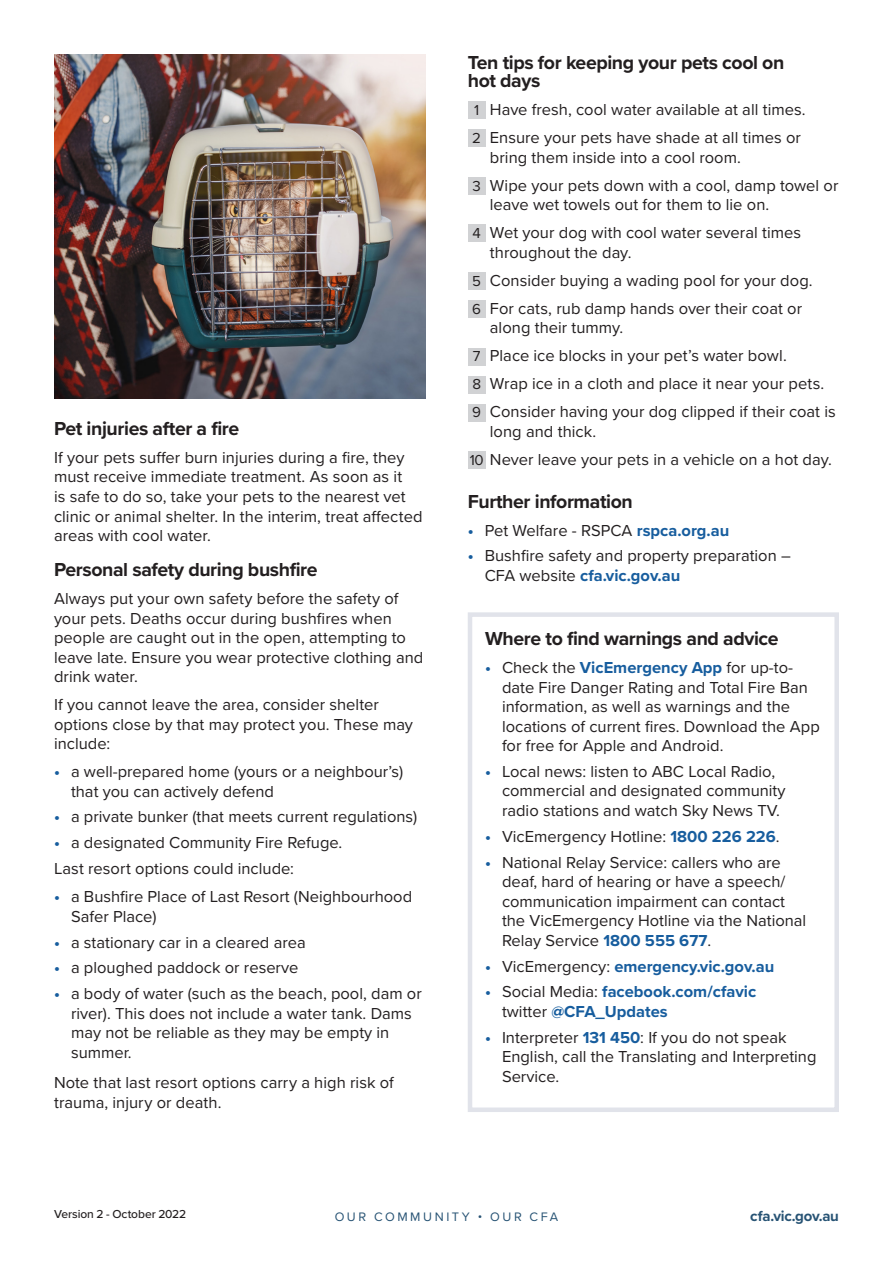
<style>
.page{position:relative;width:893px;height:1263px;background:#fff}
.page>*{position:absolute;margin:0;border:0;box-sizing:border-box;transform-origin:0 0}
.Paragraph_Heading{font:700 19.5px/18px "Proxima Nova";letter-spacing:-.02em;color:#231f20}
.COPY{font:16.5px/19.5px "Proxima Nova";color:#231f20}
.t1{font:700 16.5px/19.5px "Proxima Nova";color:#175d9e}
.t2{font:700 15px "Proxima Nova";letter-spacing:-.015em;color:#275374}
.t3{font:15px "Proxima Nova";color:#231f20}
.COPY-2{font:12.75px "Proxima Nova";letter-spacing:.2em;color:#275374}
.t4{font:500 12px "Proxima Nova";letter-spacing:-.005em;color:#231f20}
.s1{font-weight:700;color:#175d9e}
.s2{font-size:15px}
.s3{font-weight:400;color:#231f20}
</style>
<div class="page">
<div style="left:468px;top:102px;width:18px;height:17px;background:#d1d2d4"></div>
<div style="left:468px;top:130px;width:18px;height:17px;background:#d1d2d4"></div>
<div style="left:468px;top:177px;width:18px;height:18px;background:#d1d2d4"></div>
<div style="left:468px;top:225px;width:18px;height:17px;background:#d1d2d4"></div>
<div style="left:468px;top:272px;width:18px;height:18px;background:#d1d2d4"></div>
<div style="left:468px;top:300px;width:18px;height:18px;background:#d1d2d4"></div>
<div style="left:468px;top:348px;width:18px;height:17px;background:#d1d2d4"></div>
<div style="left:468px;top:376px;width:18px;height:17px;background:#d1d2d4"></div>
<div style="left:468px;top:404px;width:18px;height:17px;background:#d1d2d4"></div>
<div style="left:468px;top:451px;width:18px;height:18px;background:#d1d2d4"></div>
<img style="left:54px;top:54px;width:371px;height:344px">
<div style="left:468px;top:612px;width:371px;height:500px;border:4px solid #e1e3ea"></div>
<p class="Paragraph_Heading" style="left:54px;top:419px;width:187px">Pet injuries after a fire</p>
<p class="COPY" style="left:54px;top:447px;width:370px">If your pets suffer burn injuries during a fire, they must receive immediate treatment. As soon as it<br>is safe to do so, take your pets to the nearest vet clinic or animal shelter. In the interim, treat affected areas with cool water.</p>
<p class="Paragraph_Heading" style="left:54px;top:560px;width:265px">Personal safety during bushfire</p>
<p class="COPY" style="left:54px;top:588px;width:371px">Always put your own safety before the safety of your pets. Deaths occur during bushfires when people are caught out in the open, attempting to leave late. Ensure you wear protective clothing and drink water.</p>
<p class="COPY" style="left:54px;top:694px;width:361px">If you cannot leave the area, consider shelter options close by that may protect you. These may include:</p>
<p class="COPY" style="left:71px;top:761px;width:334px;text-indent:-17px"><span class="s1">•</span> a well-prepared home (yours or a neighbour’s) that you can actively defend</p>
<p class="COPY" style="left:54px;top:806px;width:365px"><span class="s1">•</span> a private bunker (that meets current regulations)</p>
<p class="COPY" style="left:54px;top:832px;width:290px"><span class="s1">•</span> a designated Community Fire Refuge.</p>
<p class="COPY" style="left:54px;top:858px;width:242px">Last resort options could include:</p>
<p class="COPY" style="left:71px;top:886px;width:343px;text-indent:-17px"><span class="s1">•</span> a Bushfire Place of Last Resort (Neighbourhood<br>Safer Place)</p>
<p class="COPY" style="left:54px;top:932px;width:253px"><span class="s1">•</span> a stationary car in a cleared area</p>
<p class="COPY" style="left:54px;top:957px;width:246px"><span class="s1">•</span> a ploughed paddock or reserve</p>
<p class="COPY" style="left:71px;top:983px;width:352px;text-indent:-17px"><span class="s1">•</span> a body of water (such as the beach, pool, dam or river). This does not include a water tank. Dams may not be reliable as they may be empty in summer.</p>
<p class="COPY" style="left:54px;top:1072px;width:341px">Note that last resort options carry a high risk of trauma, injury or death.</p>
<p class="Paragraph_Heading" style="left:468px;top:53px;width:318px">Ten tips for keeping your pets cool on hot days</p>
<p class="t3" style="left:474px;top:99px;width:7px">1</p>
<p class="COPY" style="left:490px;top:99px;width:317px">Have fresh, cool water available at all times.</p>
<p class="t3" style="left:472px;top:127px;width:10px">2</p>
<p class="COPY" style="left:490px;top:127px;width:313px">Ensure your pets have shade at all times or bring them inside into a cool room.</p>
<p class="t3" style="left:472px;top:174px;width:10px">3</p>
<p class="COPY" style="left:490px;top:175px;width:350px">Wipe your pets down with a cool, damp towel or leave wet towels out for them to lie on.</p>
<p class="t3" style="left:472px;top:222px;width:10px">4</p>
<p class="COPY" style="left:490px;top:222px;width:313px">Wet your dog with cool water several times throughout the day.</p>
<p class="t3" style="left:472px;top:269px;width:10px">5</p>
<p class="COPY" style="left:490px;top:270px;width:324px">Consider buying a wading pool for your dog.</p>
<p class="t3" style="left:472px;top:297px;width:10px">6</p>
<p class="COPY" style="left:490px;top:298px;width:314px">For cats, rub damp hands over their coat or along their tummy.</p>
<p class="t3" style="left:473px;top:345px;width:9px">7</p>
<p class="COPY" style="left:490px;top:345px;width:298px">Place ice blocks in your pet’s water bowl.</p>
<p class="t3" style="left:472px;top:373px;width:10px">8</p>
<p class="COPY" style="left:490px;top:373px;width:336px">Wrap ice in a cloth and place it near your pets.</p>
<p class="t3" style="left:472px;top:401px;width:10px">9</p>
<p class="COPY" style="left:490px;top:401px;width:347px">Consider having your dog clipped if their coat is long and thick.</p>
<p class="COPY" style="left:470px;top:449px;width:364px"><span class="s2">10</span> Never leave your pets in a vehicle on a hot day.</p>
<p class="Paragraph_Heading" style="left:468px;top:492px;width:167px">Further information</p>
<p class="COPY" style="left:468px;top:519px;width:263px"><span class="s1">•</span> Pet Welfare - RSPCA <span class="s1">rspca.org.au</span></p>
<p class="COPY" style="left:485px;top:545px;width:308px;text-indent:-17px"><span class="s1">•</span> Bushfire safety and property preparation –<br>CFA website <span class="s1">cfa.vic.gov.au</span></p>
<p class="Paragraph_Heading" style="left:485px;top:629px;width:295px">Where to find warnings and advice</p>
<p class="COPY" style="left:502px;top:657px;width:319px;text-indent:-17px"><span class="s1">•</span> Check the <span class="s1">VicEmergency App</span> for up-to&shy;date Fire Danger Rating and Total Fire Ban information, as well as warnings and the locations of current fires. Download the App for free for Apple and Android.</p>
<p class="COPY" style="left:502px;top:761px;width:285px;text-indent:-17px"><span class="s1">•</span> Local news: listen to ABC Local Radio, commercial and designated community radio stations and watch Sky News TV.</p>
<p class="COPY" style="left:485px;top:826px;width:296px"><span class="s1">•</span> VicEmergency Hotline: <span class="s1">1800 226 226</span>.</p>
<p class="COPY" style="left:502px;top:852px;width:306px;text-indent:-17px"><span class="s1">•</span> National Relay Service: callers who are deaf, hard of hearing or have a speech/ communication impairment can contact the VicEmergency Hotline via the National Relay Service <span class="s1">1800 555 677</span>.</p>
<p class="t1" style="left:485px;top:956px;width:291px">• <span class="s3">VicEmergency:</span> emergency.vic.gov.au</p>
<p class="t1" style="left:502px;top:982px;width:256px;text-indent:-17px">• <span class="s3">Social Media:</span> facebook.com/cfavic <span class="s3">twitter</span> @CFA_Updates</p>
<p class="COPY" style="left:502px;top:1027px;width:316px;text-indent:-17px"><span class="s1">•</span> Interpreter <span class="s1">131 450</span>: If you do not speak<br>English, call the Translating and Interpreting<br>Service.</p>
<p class="t4" style="left:54px;top:1205px;width:134px">Version 2 - October 2022</p>
<p class="COPY-2" style="left:335px;top:1207px;width:225px">OUR COMMUNITY • OUR CFA</p>
<p class="t2" style="left:750px;top:1204px;width:90px">cfa.vic.gov.au</p>
</div>
